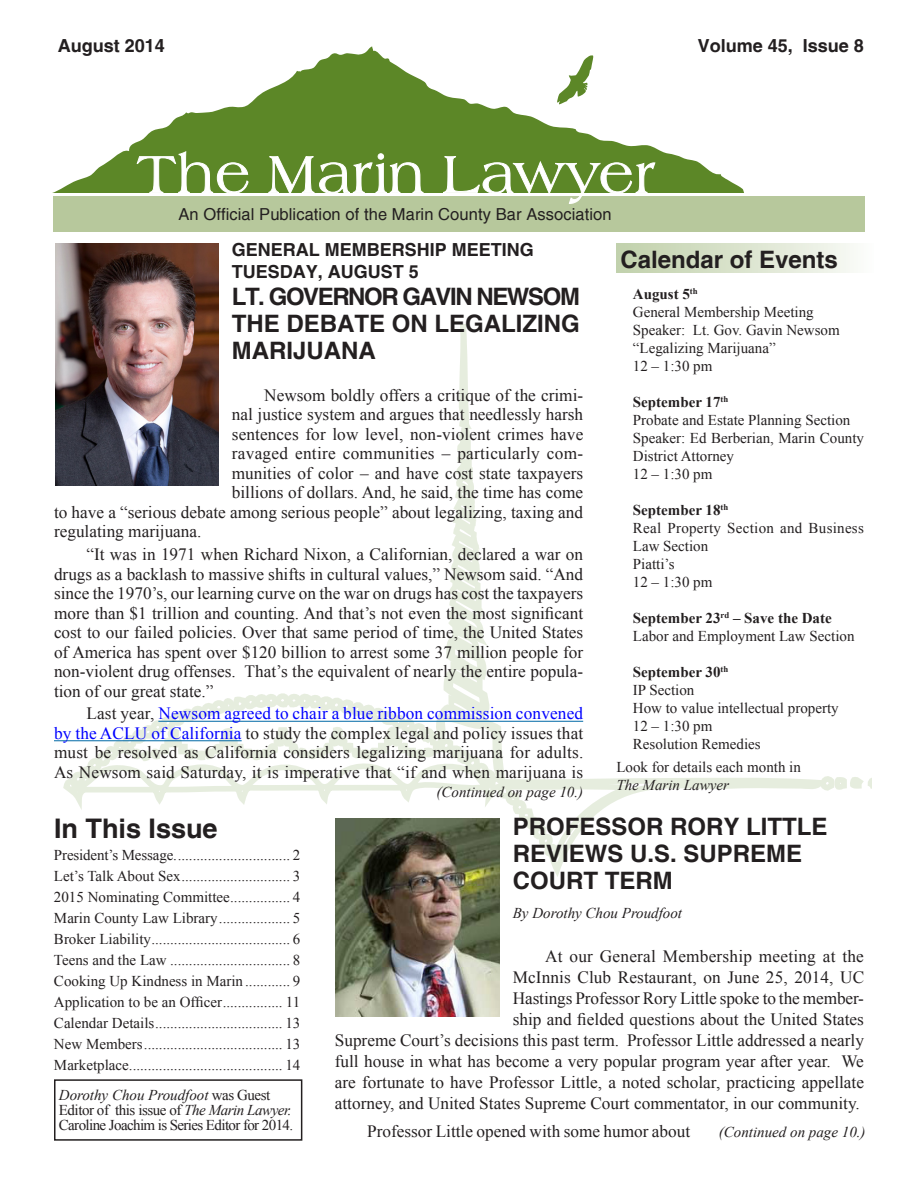
<style>
.page{position:relative;width:918px;height:1188px;background:#fff}
.page>*{position:absolute;margin:0;border:0;box-sizing:border-box;transform-origin:0 0}
.t1{font:700 27px "Helvetica";color:#231f20}
.t2{font:700 24px/27px "Helvetica";color:#231f20;text-align:justify}
.t3{font:700 18px/21.6px "Helvetica";color:#231f20}
.t4{font:17.25px/19.5px "Times New Roman";color:#231f20;text-align:justify}
.t5{font:16.5px "Helvetica";letter-spacing:.005em;color:#231f20}
.t6{font:15px/18px "Times New Roman";color:#231f20}
.t7{font:15px/15px "Times New Roman";letter-spacing:-.04em;color:#231f20}
.t8{font:italic 15px "Times New Roman";color:#231f20}
.t9{font:15px/18px "Times New Roman";letter-spacing:.02em;color:#231f20}
.s1{color:#00f}
.s2{font-weight:700}
.s3{font-style:italic}
</style>
<div class="page">
<svg style="left:52px;top:105px;width:692px;height:88px;fill:#5c8727"></svg>
<svg style="left:248px;top:46px;width:346px;height:59px"></svg>
<div style="left:53px;top:195px;width:812px;height:37px;background:#b7c89c"></div>
<svg style="left:136px;top:151px;width:113px;height:42px"></svg>
<svg style="left:268px;top:126px;width:156px;height:67px;background:#789c4d"></svg>
<svg style="left:443px;top:126px;width:213px;height:78px"></svg>
<hr style="left:33px;top:193px;width:837px;height:3px;background:#fff">
<svg style="left:833px;top:777px;width:38px;height:13px"></svg>
<svg style="left:63px;top:776px;width:770px;height:108px"></svg>
<svg style="left:69px;top:318px;width:495px;height:542px"></svg>
<div style="left:54px;top:1079px;width:248px;height:62px;border:2px solid #231f20"></div>
<div style="left:616px;top:243px;width:258px;height:29px;background:linear-gradient(to right,#bfcfa9,#fafbf8)"></div>
<hr style="left:158px;top:721px;width:425px;height:1px;background:#0069a6">
<hr style="left:54px;top:740px;width:188px;height:1px;background:#0069a6">
<img style="left:56px;top:243px;width:162px;height:243px">
<img style="left:336px;top:818px;width:163px;height:199px">
<p class="t3" style="left:58px;top:34px;width:109px">August 2014</p>
<p class="t3" style="left:698px;top:34px;width:168px">Volume 45, Issue 8</p>
<p class="t5" style="left:178px;top:205px;width:435px">An Official Publication of the Marin County Bar Association</p>
<p class="t3" style="left:232px;top:239px;width:304px">GENERAL MEMBERSHIP MEETING<br>TUESDAY, AUGUST 5</p>
<h2 class="t2" style="left:232px;top:283px;width:350px">LT. GOVERNOR GAVIN NEWSOM THE DEBATE ON LEGALIZING MARIJUANA</h2>
<p class="t4" style="left:264px;top:385px;width:320px">Newsom boldly offers a critique of the crimi-</p>
<p class="t4" style="left:232px;top:404px;width:353px">nal justice system and argues that needlessly harsh</p>
<p class="t4" style="left:232px;top:424px;width:353px">sentences for low level, non-violent crimes have</p>
<p class="t4" style="left:232px;top:443px;width:353px">ravaged entire communities – particularly com-</p>
<p class="t4" style="left:232px;top:463px;width:353px">munities of color – and have cost state taxpayers</p>
<p class="t4" style="left:232px;top:482px;width:353px">billions of dollars. And, he said, the time has come</p>
<p class="t4" style="left:54px;top:502px;width:531px">to have a “serious debate among serious people” about legalizing, taxing and</p>
<p class="t4" style="left:54px;top:521px;width:149px">regulating marijuana.</p>
<p class="t4" style="left:54px;top:544px;width:531px;text-indent:32px">“It was in 1971 when Richard Nixon, a Californian, declared a war on drugs as a backlash to massive shifts in cultural values,” Newsom said. “And since the 1970’s, our learning curve on the war on drugs has cost the taxpayers more than $1 trillion and counting. And that’s not even the most significant cost to our failed policies. Over that same period of time, the United States of America has spent over $120 billion to arrest some 37 million people for non-violent drug offenses. That’s the equivalent of nearly the entire popula&shy;tion of our great state.”</p>
<p class="t4" style="left:54px;top:703px;width:531px;text-indent:32px">Last year, <span class="s1">Newsom agreed to chair a blue ribbon commission convened by the ACLU of California</span> to study the complex legal and policy issues that must be resolved as California considers legalizing marijuana for adults.<br>As Newsom said Saturday, it is imperative that “if and when marijuana is</p>
<p class="t8" style="left:437px;top:781px;width:148px">(Continued on page 10.)</p>
<h2 class="t2" style="left:620px;top:246px;width:219px">Calendar of Events</h2>
<p class="t6" style="left:633px;top:284px;width:208px"><span class="s2">August 5</span><sup>th<br></sup>General Membership Meeting<br>Speaker: Lt. Gov. Gavin Newsom “Legalizing Marijuana”<br>12 – 1:30 pm</p>
<p class="t6" style="left:633px;top:392px;width:233px"><span class="s2">September 17</span><sup>th<br></sup>Probate and Estate Planning Section<br>Speaker: Ed Berberian, Marin County<br>District Attorney<br>12 – 1:30 pm</p>
<p class="t9" style="left:633px;top:500px;width:233px"><span class="s2">September 18</span><sup>th<br></sup>Real Property Section and Business<br>Law Section<br>Piatti’s<br>12 – 1:30 pm</p>
<p class="t6" style="left:633px;top:608px;width:223px"><span class="s2">September 23</span><sup>rd</sup> <span class="s2">– Save the Date<br></span>Labor and Employment Law Section</p>
<p class="t6" style="left:633px;top:662px;width:207px"><span class="s2">September 30</span><sup>th<br></sup>IP Section<br>How to value intellectual property<br>12 – 1:30 pm<br>Resolution Remedies</p>
<p class="t6" style="left:616px;top:758px;width:186px">Look for details each month in</p>
<p class="t8" style="left:616px;top:775px;width:114px">The Marin Lawyer</p>
<h1 class="t1" style="left:54px;top:812px;width:165px">In This Issue</h1>
<p class="t6" style="left:54px;top:844px;width:248px;line-height:21px;text-align:justify">President’s Message............................... 2<br>Let’s Talk About Sex............................. 3<br>2015 Nominating Committee................ 4<br>Marin County Law Library................... 5<br>Broker Liability..................................... 6<br>Teens and the Law ................................ 8<br>Cooking Up Kindness in Marin ............ 9<br>Application to be an Officer................ 11<br>Calendar Details.................................. 13<br>New Members..................................... 13<br>Marketplace......................................... 14</p>
<p class="t7" style="left:59px;top:1087px;width:236px"><span class="s3">Dorothy Chou Proudfoot</span> was Guest<br>Editor of this issue of <span class="s3">The Marin Lawyer.<br></span>Caroline Joachim is Series Editor for 2014.</p>
<h2 class="t2" style="left:513px;top:813px;width:316px;text-align:left">PROFESSOR RORY LITTLE<br>REVIEWS U.S. SUPREME<br>COURT TERM</h2>
<p class="t8" style="left:513px;top:903px;width:171px">By Dorothy Chou Proudfoot</p>
<p class="t4" style="left:335px;top:945px;width:531px;line-height:21px;text-align:right">At our General Membership meeting at the<br>McInnis Club Restaurant, on June 25, 2014, UC<br>Hastings Professor Rory Little spoke to the member-<br>ship and fielded questions about the United States<br>Supreme Court’s decisions this past term. Professor Little addressed a nearly full house in what has become a very popular program year after year. We are fortunate to have Professor Little, a noted scholar, practicing appellate attorney, and United States Supreme Court commentator, in our community.</p>
<p class="t4" style="left:367px;top:1121px;width:325px">Professor Little opened with some humor about</p>
<p class="t8" style="left:719px;top:1122px;width:148px">(Continued on page 10.)</p>
</div>
